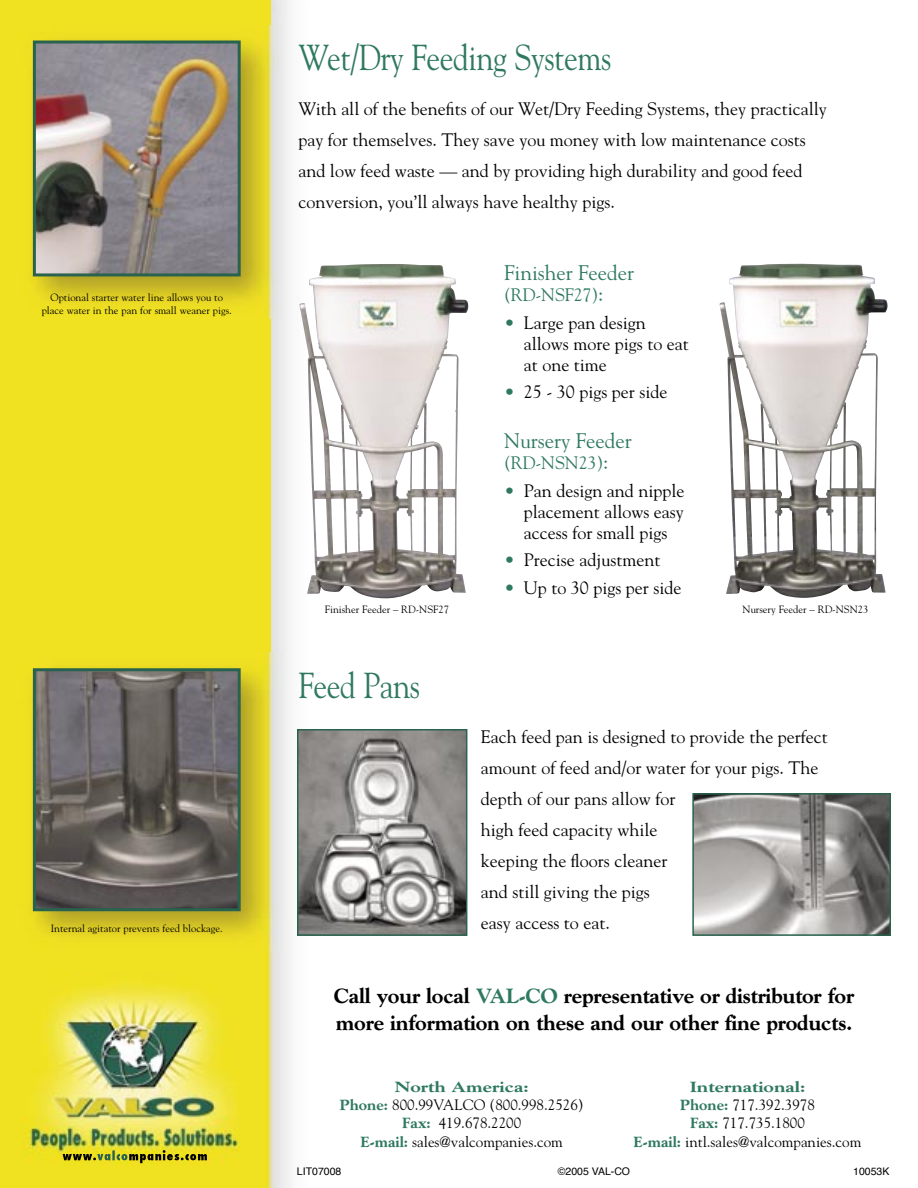
<style>
.page{position:relative;width:918px;height:1188px;background:#fff}
.page>*{position:absolute;margin:0;border:0;box-sizing:border-box;transform-origin:0 0}
.t1{font:36px "Goudy";letter-spacing:-.015em;color:#2f7960;scale:.86 1}
.t2{font:800 21px/26.8px "Goudy";letter-spacing:-.01em;color:#000}
.t3{font:21px "Goudy";color:#2f7960}
.t4{font:18px/31.2px "Goudy";color:#000}
.t5{font:18px "Goudy";letter-spacing:-.01em;color:#2f7960}
.t6{font:15px/18px "Goudy";color:#000;text-align:center}
.t7{font:10.5px/12.6px "Goudy";color:#000;text-align:center}
.t8{font:10.5px "Helvetica";color:#000}
.s1{font-size:21px}
.s2{color:#2f7960}
.s3{font-weight:800;color:#2f7960}
</style>
<div class="page">
<img style="left:0;top:918px;width:291px;height:270px">
<div style="left:0;top:0;width:54px;height:918px;background:#f0e221"></div>
<img style="left:270px;top:216px;width:121px;height:702px">
<div style="left:54px;top:318px;width:216px;height:335px;background:#f0e221"></div>
<img style="left:270px;top:0;width:19px;height:216px">
<div style="left:54px;top:0;width:216px;height:25px;background:#f0e221"></div>
<img style="left:18px;top:25px;width:264px;height:293px">
<img style="left:36px;top:44px;width:202px;height:229px">
<hr style="left:33px;top:42px;width:3px;height:233px;background:#29634f">
<hr style="left:34px;top:273px;width:205px;height:3px;background:#29634f">
<hr style="left:238px;top:42px;width:3px;height:233px;background:#29634f">
<svg style="left:34px;top:40px;width:205px;height:4px"></svg>
<svg style="left:63px;top:1150px;width:144px;height:13px;background:#a9a31b"></svg>
<img style="left:299px;top:264px;width:169px;height:334px">
<img style="left:719px;top:264px;width:169px;height:334px">
<img style="left:298px;top:730px;width:168px;height:204px">
<hr style="left:297px;top:730px;width:1px;height:205px;background:#29634f">
<hr style="left:298px;top:934px;width:169px;height:2px;background:#29634f">
<hr style="left:466px;top:730px;width:1px;height:205px;background:#29634f">
<hr style="left:298px;top:729px;width:169px;height:1px;background:#29634f">
<img style="left:694px;top:795px;width:196px;height:139px">
<hr style="left:692px;top:794px;width:2px;height:141px;background:#29634f">
<hr style="left:693px;top:934px;width:197px;height:2px;background:#29634f">
<hr style="left:890px;top:794px;width:1px;height:141px;background:#29634f">
<hr style="left:693px;top:793px;width:197px;height:2px;background:#29634f">
<img style="left:18px;top:653px;width:264px;height:300px">
<img style="left:36px;top:671px;width:202px;height:237px">
<hr style="left:33px;top:670px;width:3px;height:240px;background:#29634f">
<hr style="left:34px;top:908px;width:205px;height:3px;background:#29634f">
<hr style="left:238px;top:670px;width:3px;height:240px;background:#29634f">
<hr style="left:34px;top:668px;width:205px;height:3px;background:#29634f">
<p class="t7" style="left:42px;top:291px;width:192px">Optional starter water line allows you to place water in the pan for small weaner pigs.</p>
<p class="t7" style="left:51px;top:922px;width:174px">Internal agitator prevents feed blockage.</p>
<h1 class="t1" style="left:298px;top:36px;width:365px">Wet/Dry Feeding Systems</h1>
<p class="t4" style="left:298px;top:93px;width:530px">With all of the benefits of our Wet/Dry Feeding Systems, they practically pay for themselves. They save you money with low maintenance costs and low feed waste — and by providing high durability and good feed conversion, you’ll always have healthy pigs.</p>
<p class="t7" style="left:325px;top:603px;width:126px">Finisher Feeder – RD-NSF27</p>
<h1 class="t1" style="left:298px;top:663px;width:143px">Feed Pans</h1>
<p class="t3" style="left:504px;top:259px;width:132px">Finisher Feeder</p>
<p class="t5" style="left:504px;top:283px;width:101px">(RD-NSF27)<span class="s1">:</span></p>
<p class="t4" style="left:524px;top:311px;width:166px;line-height:21px;text-indent:-20px"><span class="s2">•</span> Large pan design allows more pigs to eat at one time</p>
<p class="t4" style="left:504px;top:376px;width:165px"><span class="s2">•</span> 25 - 30 pigs per side</p>
<p class="t3" style="left:504px;top:427px;width:129px">Nursery Feeder</p>
<p class="t5" style="left:504px;top:451px;width:106px">(RD-NSN23)<span class="s1">:</span></p>
<p class="t4" style="left:524px;top:479px;width:162px;line-height:21px;text-align:justify;text-indent:-20px"><span class="s2">•</span> Pan design and nipple placement allows easy access for small pigs</p>
<p class="t4" style="left:504px;top:544px;width:158px"><span class="s2">•</span> Precise adjustment</p>
<p class="t4" style="left:504px;top:572px;width:179px"><span class="s2">•</span> Up to 30 pigs per side</p>
<p class="t7" style="left:743px;top:603px;width:127px">Nursery Feeder – RD-NSN23</p>
<p class="t4" style="left:481px;top:720px;width:348px">Each feed pan is designed to provide the perfect amount of feed and/or water for your pigs. The depth of our pans allow for<br>high feed capacity while<br>keeping the floors cleaner<br>and still giving the pigs<br>easy access to eat.</p>
<p class="t2" style="left:334px;top:982px;width:522px">Call your local <span class="s2">VAL-CO</span> representative or distributor for more information on these and our other fine products.</p>
<p class="t6" style="left:340px;top:1078px;width:245px"><span class="s3">North America:<br>Phone:</span> 800.99VALCO (800.998.2526)<br><span class="s3">Fax:</span> 419.678.2200<br><span class="s3">E-mail:</span> sales@valcompanies.com</p>
<p class="t6" style="left:634px;top:1078px;width:229px"><span class="s3">International:<br>Phone:</span> 717.392.3978<br><span class="s3">Fax:</span> 717.735.1800<br><span class="s3">E-mail:</span> intl.sales@valcompanies.com</p>
<p class="t8" style="left:297px;top:1164px;width:46px">LIT07008</p>
<p class="t8" style="left:558px;top:1164px;width:74px">©2005 VAL-CO</p>
<p class="t8" style="left:853px;top:1164px;width:38px">10053K</p>
</div>
